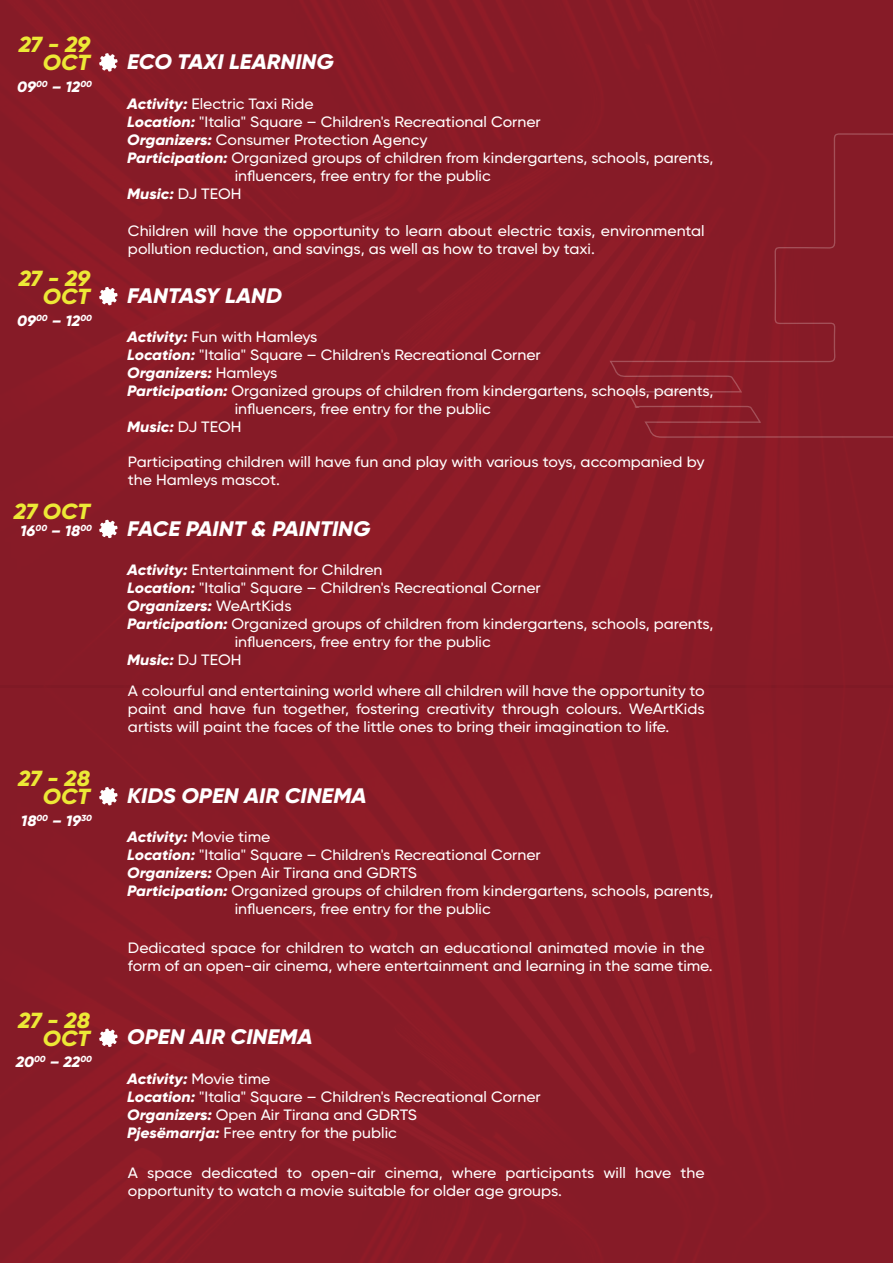
<style>
.page{position:relative;width:893px;height:1263px;background:#fff}
.page>*{position:absolute;margin:0;border:0;box-sizing:border-box;transform-origin:0 0}
.t1{font:italic 800 21.9px/18px "Gilroy";letter-spacing:-.01em;color:#edea39;text-align:right;scale:1.06 1}
.t2{font:italic 800 21px "Gilroy";color:#fff;scale:1.06 1}
.t3{font:500 15px/18px "Gilroy";color:#fff;scale:1.06 1}
.t4{font:italic 800 15px "Gilroy";color:#fff;scale:1.06 1}
.s1{font-weight:800;font-style:italic}
.s2{font-weight:500;font-style:normal}
</style>
<div class="page">
<img style="left:0;top:0;width:893px;height:1263px">
<h1 class="t1" style="left:19px;top:35px;width:69px">27 - 29<br>OCT</h1>
<p class="t4" style="left:17px;top:77px;width:72px">09<sup>00</sup> – 12<sup>00</sup></p>
<h1 class="t1" style="left:19px;top:269px;width:69px">27 - 29<br>OCT</h1>
<p class="t4" style="left:17px;top:311px;width:72px">09<sup>00</sup> – 12<sup>00</sup></p>
<h1 class="t1" style="left:14px;top:502px;width:73px">27 OCT</h1>
<p class="t4" style="left:20px;top:522px;width:69px">16<sup>00</sup> – 18<sup>00</sup></p>
<h1 class="t1" style="left:18px;top:769px;width:69px">27 - 28<br>OCT</h1>
<p class="t4" style="left:21px;top:811px;width:68px">18<sup>00</sup> – 19<sup>30</sup></p>
<h1 class="t1" style="left:18px;top:1011px;width:69px">27 - 28<br>OCT</h1>
<p class="t4" style="left:16px;top:1053px;width:73px">20<sup>00</sup> – 22<sup>00</sup></p>
<h2 class="t2" style="left:127px;top:48px;width:196px">ECO TAXI LEARNING</h2>
<p class="t3" style="left:127px;top:94px;width:177px"><span class="s1">Activity:</span> Electric Taxi Ride</p>
<p class="t3" style="left:127px;top:112px;width:392px"><span class="s1">Location:</span> "Italia" Square – Children's Recreational Corner</p>
<p class="t3" style="left:127px;top:130px;width:285px"><span class="s1">Organizers:</span> Consumer Protection Agency</p>
<p class="t3" style="left:127px;top:148px;width:554px"><span class="s1">Participation:</span> Organized groups of children from kindergartens, schools, parents,</p>
<p class="t3" style="left:235px;top:166px;width:243px">influencers, free entry for the public</p>
<p class="t4" style="left:127px;top:184px;width:109px">Music: <span class="s2">DJ TEOH</span></p>
<p class="t3" style="left:128px;top:221px;width:546px">Children will have the opportunity to learn about electric taxis, environmental pollution reduction, and savings, as well as how to travel by taxi.</p>
<h2 class="t2" style="left:127px;top:282px;width:147px">FANTASY LAND</h2>
<p class="t3" style="left:127px;top:328px;width:181px"><span class="s1">Activity:</span> Fun with Hamleys</p>
<p class="t3" style="left:127px;top:346px;width:392px"><span class="s1">Location:</span> "Italia" Square – Children's Recreational Corner</p>
<p class="t4" style="left:127px;top:364px;width:143px">Organizers: <span class="s2">Hamleys</span></p>
<p class="t3" style="left:127px;top:382px;width:554px"><span class="s1">Participation:</span> Organized groups of children from kindergartens, schools, parents,</p>
<p class="t3" style="left:235px;top:400px;width:243px">influencers, free entry for the public</p>
<p class="t4" style="left:127px;top:418px;width:109px">Music: <span class="s2">DJ TEOH</span></p>
<p class="t3" style="left:128px;top:453px;width:545px">Participating children will have fun and play with various toys, accompanied by the Hamleys mascot.</p>
<h2 class="t2" style="left:127px;top:515px;width:231px">FACE PAINT &amp; PAINTING</h2>
<p class="t3" style="left:127px;top:561px;width:242px"><span class="s1">Activity:</span> Entertainment for Children</p>
<p class="t3" style="left:127px;top:579px;width:392px"><span class="s1">Location:</span> "Italia" Square – Children's Recreational Corner</p>
<p class="t4" style="left:127px;top:596px;width:156px">Organizers: <span class="s2">WeArtKids</span></p>
<p class="t3" style="left:127px;top:615px;width:554px"><span class="s1">Participation:</span> Organized groups of children from kindergartens, schools, parents,</p>
<p class="t3" style="left:235px;top:633px;width:243px">influencers, free entry for the public</p>
<p class="t4" style="left:127px;top:650px;width:109px">Music: <span class="s2">DJ TEOH</span></p>
<p class="t3" style="left:128px;top:681px;width:545px;text-align:justify">A colourful and entertaining world where all children will have the opportunity to paint and have fun together, fostering creativity through colours. WeArtKids artists will paint the faces of the little ones to bring their imagination to life.</p>
<h2 class="t2" style="left:127px;top:782px;width:227px">KIDS OPEN AIR CINEMA</h2>
<p class="t4" style="left:127px;top:828px;width:137px">Activity: <span class="s2">Movie time</span></p>
<p class="t3" style="left:127px;top:846px;width:392px"><span class="s1">Location:</span> "Italia" Square – Children's Recreational Corner</p>
<p class="t3" style="left:127px;top:864px;width:275px"><span class="s1">Organizers:</span> Open Air Tirana and GDRTS</p>
<p class="t3" style="left:127px;top:882px;width:554px"><span class="s1">Participation:</span> Organized groups of children from kindergartens, schools, parents,</p>
<p class="t3" style="left:235px;top:900px;width:243px">influencers, free entry for the public</p>
<p class="t3" style="left:128px;top:938px;width:553px">Dedicated space for children to watch an educational animated movie in the form of an open-air cinema, where entertainment and learning in the same time.</p>
<h2 class="t2" style="left:127px;top:1024px;width:176px">OPEN AIR CINEMA</h2>
<p class="t3" style="left:127px;top:1070px;width:392px"><span class="s1">Activity:</span> Movie time<br><span class="s1">Location:</span> "Italia" Square – Children's Recreational Corner <span class="s1">Organizers:</span> Open Air Tirana and GDRTS<br><span class="s1">Pjesëmarrja:</span> Free entry for the public</p>
<p class="t3" style="left:128px;top:1164px;width:545px">A space dedicated to open-air cinema, where participants will have the opportunity to watch a movie suitable for older age groups.</p>
</div>
